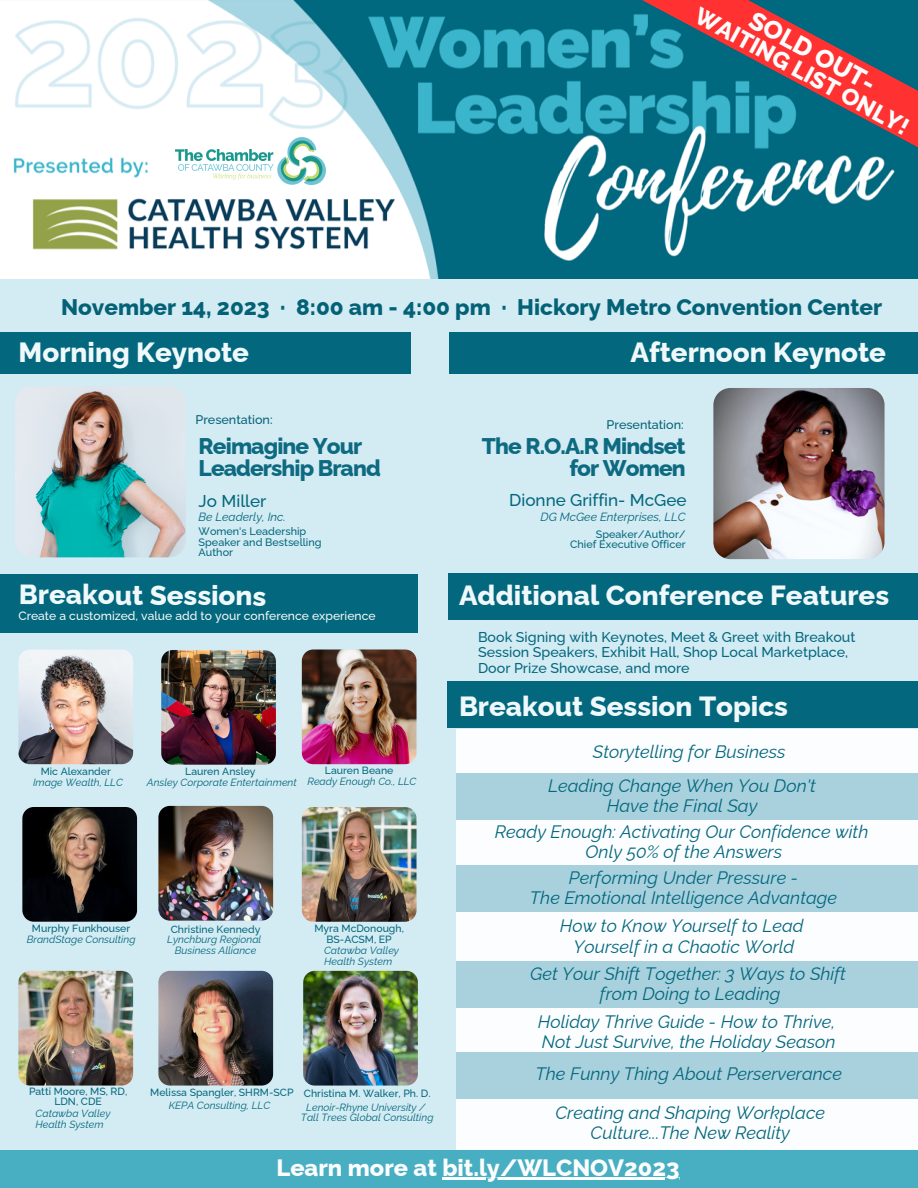
<style>
.page{position:relative;width:918px;height:1188px;background:#d3ebf2}
.page>*{position:absolute;margin:0;border:0;box-sizing:border-box;transform-origin:0 0}
.t1{font:800 27.75px "Raleway";color:#eff8fa}
.t2{font:800 25.65px "Raleway";color:#fdfdfd}
.t3{font:800 23.7px "Raleway";color:#fcfdfe}
.t4{font:800 23.7px "Raleway";color:#fdfdfd}
.t5{font:800 22.65px/21.3px "Raleway";letter-spacing:-.04em;color:#0d6a81;text-align:right}
.t6{font:800 22.5px "Raleway";color:#046277}
.t7{font:italic 18px/20.2px "Raleway";color:#03677e;text-align:center}
.t8{font:500 17.1px "Raleway";color:#03677e}
.t9{font:500 14.25px/15.8px "Raleway";color:#03677e}
.t10{font:500 12.6px "Raleway";letter-spacing:-.005em;color:#046277}
.t11{font:500 12.15px "Raleway";color:#f6f9f8}
.t12{font:italic 11.85px "Raleway";color:#03677e}
.t13{font:500 10.8px "Raleway";color:#03677e}
.t14{font:italic 10.5px "Raleway";color:#03677e}
.t15{font:500 10.5px/10.5px "Raleway";color:#03677e;text-align:center}
</style>
<div class="page">
<div style="left:0;top:332px;width:410px;height:42px;background:#03677e"></div>
<div style="left:0;top:574px;width:418px;height:59px;background:#03677e"></div>
<img style="left:0;top:1px;width:918px;height:278px">
<img style="left:161px;top:650px;width:115px;height:115px;border-radius:11px">
<img style="left:22px;top:807px;width:115px;height:115px;border-radius:11px">
<img style="left:18px;top:650px;width:115px;height:114px;border-radius:11px">
<img style="left:302px;top:650px;width:115px;height:114px;border-radius:11px">
<img style="left:158px;top:806px;width:115px;height:115px;border-radius:11px">
<img style="left:158px;top:971px;width:115px;height:115px;border-radius:11px">
<img style="left:15px;top:386px;width:171px;height:171px;border-radius:17px">
<img style="left:713px;top:388px;width:172px;height:171px;border-radius:17px">
<img style="left:303px;top:971px;width:115px;height:115px;border-radius:11px">
<img style="left:18px;top:971px;width:115px;height:115px;border-radius:11px">
<div style="left:449px;top:332px;width:469px;height:42px;background:#03677e"></div>
<img style="left:302px;top:807px;width:115px;height:115px;border-radius:11px">
<div style="left:449px;top:573px;width:469px;height:47px;background:#03677e"></div>
<div style="left:457px;top:729px;width:461px;height:427px;background:#fcfdfe"></div>
<div style="left:457px;top:1053px;width:461px;height:46px;background:#a8d1dd"></div>
<div style="left:0;top:1150px;width:918px;height:38px;background:#48afc3"></div>
<img style="left:176px;top:138px;width:149px;height:47px">
<div style="left:448px;top:681px;width:470px;height:47px;background:#03677e"></div>
<div style="left:456px;top:865px;width:461px;height:46px;background:#a8d1dd"></div>
<div style="left:456px;top:773px;width:461px;height:47px;background:#a8d1dd"></div>
<div style="left:456px;top:961px;width:461px;height:46px;background:#a8d1dd"></div>
<hr style="left:442px;top:1178px;width:238px;height:2px;background:#fcfdfe">
<svg style="left:594px;top:0;width:324px;height:155px;background:#4b6879"></svg>
<p class="t4" style="left:704px;top:1px;width:241px;rotate:29deg">WAITING LIST ONLY!</p>
<p class="t2" style="left:759px;top:4px;width:146px;rotate:29deg">SOLD OUT-</p>
<p class="t6" style="left:61px;top:294px;width:823px">November 14, 2023 · 8:00 am - 4:00 pm · Hickory Metro Convention Center</p>
<p class="t1" style="left:19px;top:336px;width:232px">Morning Keynote</p>
<p class="t1" style="left:630px;top:336px;width:257px">Afternoon Keynote</p>
<p class="t10" style="left:196px;top:412px;width:79px">Presentation:</p>
<p class="t10" style="left:607px;top:417px;width:79px">Presentation:</p>
<p class="t5" style="left:199px;top:436px;width:165px">Reimagine Your</p>
<p class="t5" style="left:199px;top:457px;width:184px">Leadership Brand</p>
<p class="t5" style="left:482px;top:436px;width:205px">The R.O.A.R Mindset for Women</p>
<p class="t8" style="left:509px;top:490px;width:179px">Dionne Griffin- McGee</p>
<p class="t13" style="left:596px;top:527px;width:91px">Speaker/Author/</p>
<p class="t13" style="left:570px;top:537px;width:117px">Chief Executive Officer</p>
<p class="t8" style="left:199px;top:491px;width:69px">Jo Miller</p>
<p class="t12" style="left:199px;top:510px;width:89px">Be Leaderly, Inc.</p>
<p class="t12" style="left:541px;top:510px;width:147px">DG McGee Enterprises, LLC</p>
<p class="t13" style="left:199px;top:525px;width:109px">Women's Leadership</p>
<p class="t13" style="left:199px;top:536px;width:124px">Speaker and Bestselling</p>
<p class="t13" style="left:199px;top:546px;width:36px">Author</p>
<p class="t1" style="left:19px;top:579px;width:249px">Breakout Sessions</p>
<p class="t11" style="left:18px;top:609px;width:359px">Create a customized, value add to your conference experience</p>
<p class="t15" style="left:325px;top:765px;width:70px">Lauren Beane</p>
<p class="t15" style="left:41px;top:766px;width:72px">Mic Alexander</p>
<p class="t14" style="left:33px;top:776px;width:91px">Image Wealth, LLC</p>
<p class="t14" style="left:307px;top:776px;width:111px">Ready Enough Co., LLC</p>
<p class="t15" style="left:185px;top:766px;width:72px">Lauren Ansley</p>
<p class="t14" style="left:147px;top:776px;width:151px">Ansley Corporate Entertainment</p>
<p class="t15" style="left:32px;top:923px;width:100px">Murphy Funkhouser</p>
<p class="t14" style="left:27px;top:933px;width:110px">BrandStage Consulting</p>
<p class="t15" style="left:171px;top:924px;width:91px">Christine Kennedy</p>
<p class="t14" style="left:167px;top:933px;width:96px">Lynchburg Regional</p>
<p class="t14" style="left:175px;top:944px;width:83px">Business Alliance</p>
<p class="t15" style="left:314px;top:923px;width:91px">Myra McDonough,<br>BS-ACSM, EP</p>
<p class="t14" style="left:324px;top:944px;width:76px">Catawba Valley</p>
<p class="t14" style="left:324px;top:955px;width:70px">Health System</p>
<p class="t15" style="left:29px;top:1086px;width:100px">Patti Moore, MS, RD,<br>LDN, CDE</p>
<p class="t14" style="left:36px;top:1107px;width:76px">Catawba Valley</p>
<p class="t14" style="left:36px;top:1118px;width:70px">Health System</p>
<p class="t15" style="left:150px;top:1087px;width:145px">Melissa Spangler, SHRM-SCP</p>
<p class="t14" style="left:169px;top:1099px;width:103px">KEPA Consulting, LLC</p>
<p class="t15" style="left:304px;top:1088px;width:128px">Christina M. Walker, Ph. D.</p>
<p class="t14" style="left:306px;top:1101px;width:121px">Lenoir-Rhyne University /</p>
<p class="t14" style="left:301px;top:1111px;width:134px">Tall Trees Global Consulting</p>
<p class="t1" style="left:459px;top:579px;width:432px">Additional Conference Features</p>
<p class="t9" style="left:478px;top:629px;width:379px">Book Signing with Keynotes, Meet &amp; Greet with Breakout<br>Session Speakers, Exhibit Hall, Shop Local Marketplace,</p>
<p class="t9" style="left:478px;top:660px;width:213px">Door Prize Showcase, and more</p>
<p class="t1" style="left:459px;top:690px;width:331px">Breakout Session Topics</p>
<p class="t7" style="left:593px;top:741px;width:194px">Storytelling for Business</p>
<p class="t7" style="left:548px;top:776px;width:269px">Leading Change When You Don't<br>Have the Final Say</p>
<p class="t7" style="left:495px;top:822px;width:375px">Ready Enough: Activating Our Confidence with</p>
<p class="t7" style="left:586px;top:842px;width:198px">Only 50% of the Answers</p>
<p class="t7" style="left:569px;top:867px;width:231px">Performing Under Pressure -</p>
<p class="t7" style="left:530px;top:888px;width:309px">The Emotional Intelligence Advantage</p>
<p class="t7" style="left:560px;top:916px;width:245px">How to Know Yourself to Lead</p>
<p class="t7" style="left:574px;top:936px;width:222px">Yourself in a Chaotic World</p>
<p class="t7" style="left:530px;top:964px;width:317px">Get Your Shift Together: 3 Ways to Shift</p>
<p class="t7" style="left:600px;top:984px;width:182px">from Doing to Leading</p>
<p class="t7" style="left:538px;top:1011px;width:299px">Holiday Thrive Guide - How to Thrive,</p>
<p class="t7" style="left:542px;top:1032px;width:295px">Not Just Survive, the Holiday Season</p>
<p class="t7" style="left:535px;top:1064px;width:308px">The Funny Thing About Perserverance</p>
<p class="t7" style="left:555px;top:1103px;width:271px">Creating and Shaping Workplace<br>Culture...The New Reality</p>
<p class="t3" style="left:277px;top:1154px;width:405px">Learn more at bit.ly/WLCNOV2023</p>
</div>
